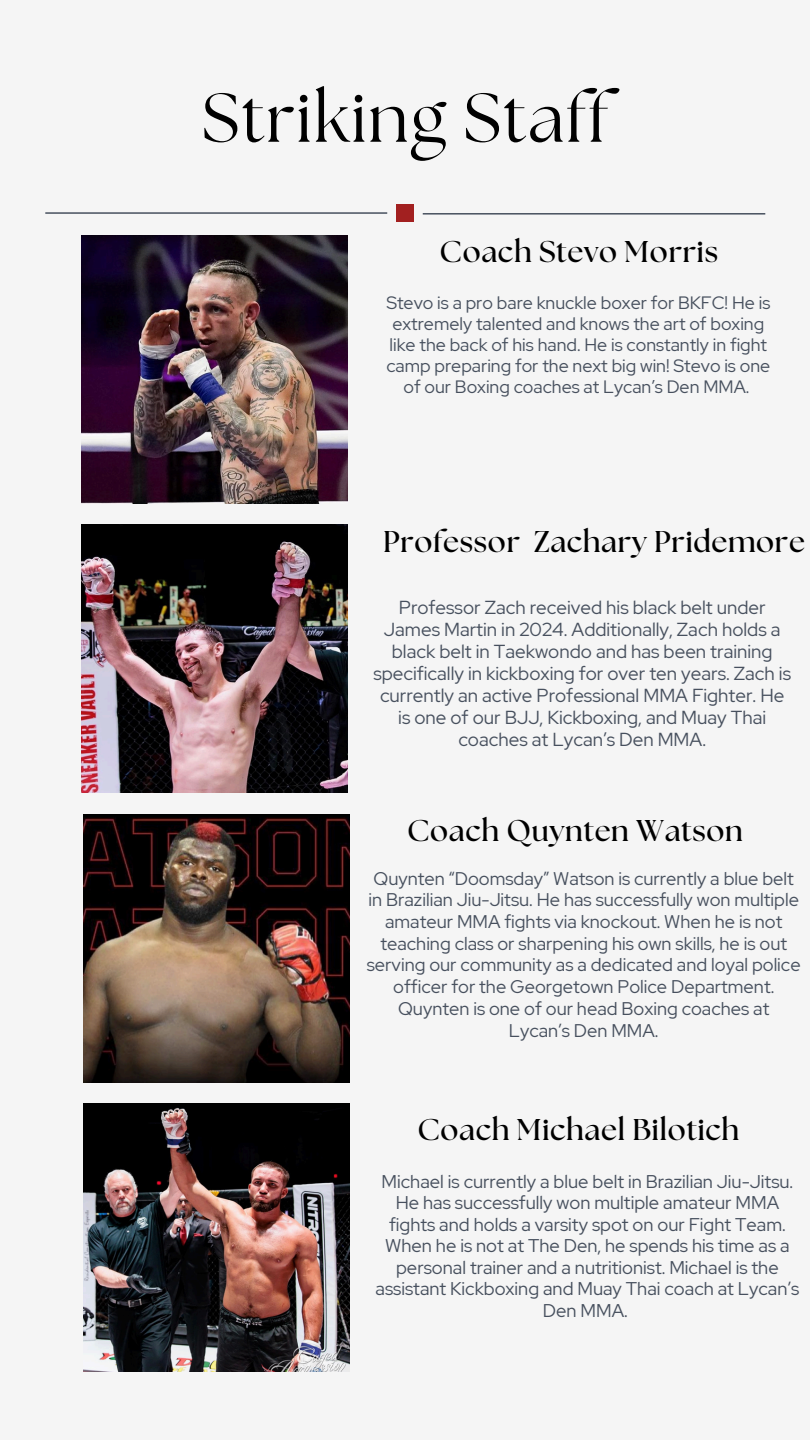
<style>
.page{position:relative;width:810px;height:1440px;background:#f5f5f5}
.page>*{position:absolute;margin:0;border:0;box-sizing:border-box;transform-origin:0 0}
.t1{font:69px "The Seasons";letter-spacing:.02em;color:#000}
.t2{font:700 30px "The Seasons";letter-spacing:.02em;color:#000}
.t3{font:18.8px/22px "Red Hat Display";color:#47505e;text-align:center}
.t4{font:18.4px/21.5px "Red Hat Display";color:#47505e;text-align:center}
.t5{font:18.3px/21.7px "Red Hat Display";color:#47505e;text-align:center}
.t6{font:17.9px/21px "Red Hat Display";color:#47505e;text-align:center}
</style>
<div class="page">
<hr style="left:45px;top:212px;width:342px;height:2px;background:#47505e">
<hr style="left:423px;top:213px;width:342px;height:2px;background:#47505e">
<div style="left:397px;top:204px;width:17px;height:18px;background:#a22020"></div>
<img style="left:81px;top:236px;width:266px;height:267px">
<img style="left:81px;top:525px;width:266px;height:268px">
<img style="left:83px;top:814px;width:266px;height:268px">
<img style="left:83px;top:1104px;width:266px;height:268px">
<h1 class="t1" style="left:202px;top:87px;width:409px">Striking Staff</h1>
<h2 class="t2" style="left:440px;top:238px;width:280px">Coach Stevo Morris</h2>
<p class="t6" style="left:386px;top:292px;width:385px">Stevo is a pro bare knuckle boxer for BKFC! He is extremely talented and knows the art of boxing like the back of his hand. He is constantly in fight camp preparing for the next big win! Stevo is one of our Boxing coaches at Lycan’s Den MMA.</p>
<h2 class="t2" style="left:383px;top:528px;width:424px">Professor Zachary Pridemore</h2>
<p class="t3" style="left:373px;top:597px;width:419px">Professor Zach received his black belt under James Martin in 2024. Additionally, Zach holds a black belt in Taekwondo and has been training specifically in kickboxing for over ten years. Zach is currently an active Professional MMA Fighter. He is one of our BJJ, Kickboxing, and Muay Thai coaches at Lycan’s Den MMA.</p>
<h2 class="t2" style="left:407px;top:817px;width:337px">Coach Quynten Watson</h2>
<p class="t5" style="left:367px;top:867px;width:435px">Quynten “Doomsday” Watson is currently a blue belt in Brazilian Jiu-Jitsu. He has successfully won multiple amateur MMA fights via knockout. When he is not teaching class or sharpening his own skills, he is out serving our community as a dedicated and loyal police officer for the Georgetown Police Department.<br>Quynten is one of our head Boxing coaches at Lycan’s Den MMA.</p>
<h2 class="t2" style="left:417px;top:1116px;width:323px">Coach Michael Bilotich</h2>
<p class="t4" style="left:376px;top:1170px;width:425px">Michael is currently a blue belt in Brazilian Jiu-Jitsu.<br>He has successfully won multiple amateur MMA fights and holds a varsity spot on our Fight Team.<br>When he is not at The Den, he spends his time as a personal trainer and a nutritionist. Michael is the assistant Kickboxing and Muay Thai coach at Lycan’s Den MMA.</p>
</div>
